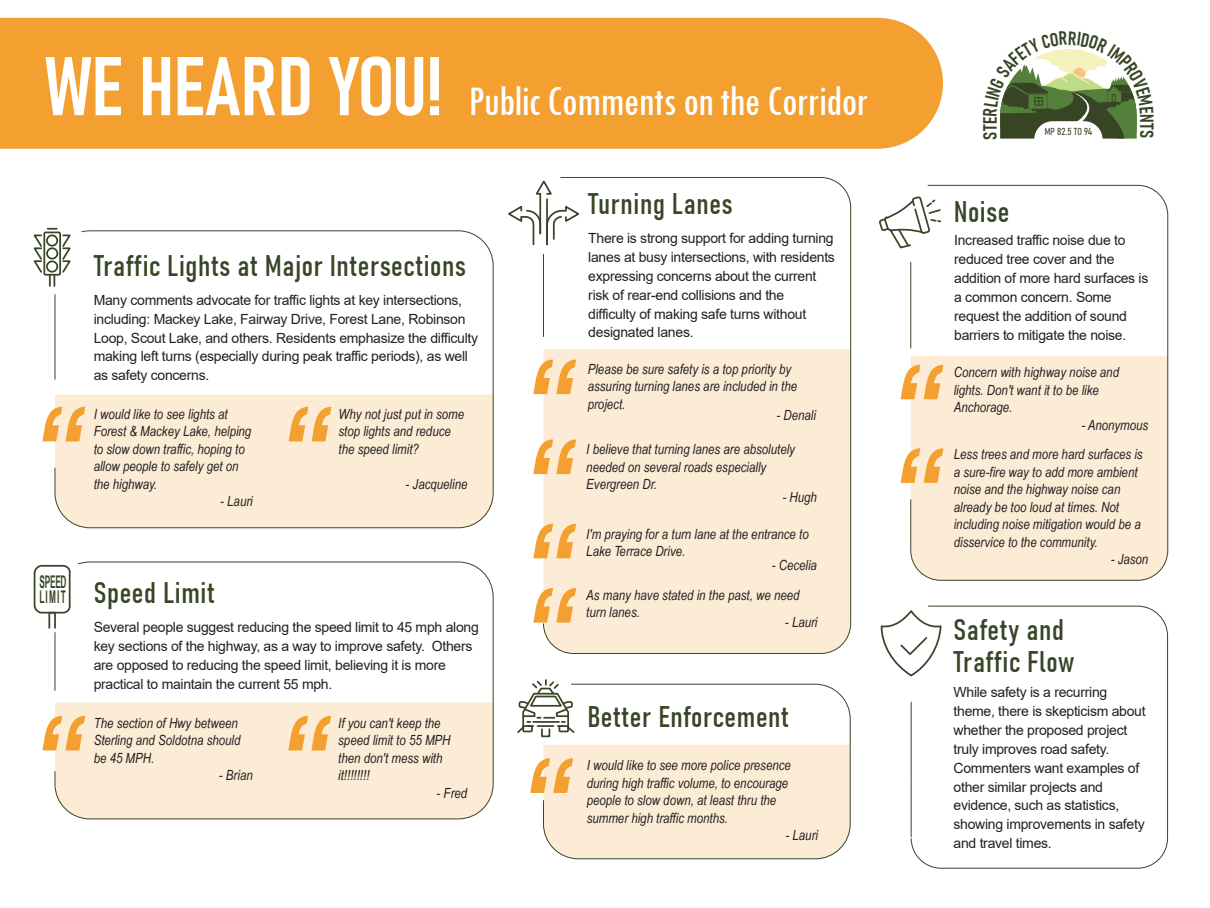
<style>
.page{position:relative;width:1210px;height:908px;background:#fff}
.page>*{position:absolute;margin:0;border:0;box-sizing:border-box;transform-origin:0 0}
.t1{font:italic 700 119.21px "Arial Narrow";color:#f4a031}
.t2{font:81.76px "Bahnschrift";color:#fff}
.t3{font:condensed 43.75px "Tw Cen";letter-spacing:-.02em;color:#fff}
.t4{font:29.75px/32.2px "Bahnschrift";letter-spacing:.02em;color:#384526}
.t5{font:19.18px "Bahnschrift";letter-spacing:.015em;color:#384525}
.t6{font:700 17.43px/15.1px "Arial Narrow";letter-spacing:.05em;color:#384526;scale:.58 1}
.t7{font:14px/18.9px "Arial";letter-spacing:-.02em;color:#231f20}
.t8{font:italic 14px/17.5px "Arial Narrow";color:#231f20}
.t9{font:10.11px "Bahnschrift";letter-spacing:.01em;color:#384525}
</style>
<div class="page">
<svg style="left:910px;top:185px;width:258px;height:395px"></svg>
<hr style="left:910px;top:262px;width:1px;height:86px;background:#384526">
<hr style="left:910px;top:499px;width:1px;height:51px;background:#384526">
<svg style="left:900px;top:364px;width:43px;height:35px;background:#f8c888"></svg>
<svg style="left:900px;top:448px;width:43px;height:34px"></svg>
<svg style="left:879px;top:195px;width:63px;height:54px"></svg>
<svg style="left:543px;top:683px;width:307px;height:175px"></svg>
<div style="left:0;top:18px;width:943px;height:131px;background:#f4a031"></div>
<div style="left:55px;top:394px;width:438px;height:133px;background:#fcecd6"></div>
<div style="left:55px;top:702px;width:438px;height:116px;background:#fcecd6"></div>
<svg style="left:33px;top:228px;width:38px;height:58px"></svg>
<div style="left:55px;top:561px;width:438px;height:257px;border:1px solid #384526;border-radius:35px"></div>
<div style="left:16px;top:555px;width:77px;height:77px;background:#fff;border-radius:50%"></div>
<svg style="left:33px;top:564px;width:37px;height:50px"></svg>
<div style="left:48px;top:611px;width:8px;height:17px;border:2px solid #384526"></div>
<svg style="left:543px;top:177px;width:308px;height:476px"></svg>
<hr style="left:543px;top:254px;width:1px;height:83px;background:#384526">
<svg style="left:533px;top:359px;width:43px;height:35px;background:#f8c787"></svg>
<svg style="left:533px;top:439px;width:43px;height:35px;background:#f8c787"></svg>
<svg style="left:533px;top:523px;width:43px;height:35px;background:#f8c888"></svg>
<svg style="left:533px;top:587px;width:43px;height:35px;background:#f8c889"></svg>
<svg style="left:517px;top:679px;width:59px;height:55px"></svg>
<div style="left:541px;top:728px;width:9px;height:9px;border:2px solid #384526"></div>
<svg style="left:910px;top:605px;width:258px;height:263px"></svg>
<hr style="left:911px;top:701px;width:1px;height:81px;background:#384526">
<hr style="left:911px;top:782px;width:1px;height:54px;background:#384526">
<svg style="left:880px;top:608px;width:62px;height:69px"></svg>
<hr style="left:539px;top:194px;width:2px;height:39px;background:#384526">
<hr style="left:546px;top:199px;width:2px;height:45px;background:#384526">
<svg style="left:535px;top:178px;width:19px;height:18px"></svg>
<svg style="left:508px;top:204px;width:74px;height:42px"></svg>
<svg style="left:1000px;top:49px;width:137px;height:90px"></svg>
<h2 class="t2" style="left:45px;top:24px;width:399px">WE HEARD YOU!</h2>
<h3 class="t3" style="left:469px;top:75px;width:401px">Public Comments on the Corridor</h3>
<h1 class="t1" style="left:30px;top:360px;width:50px">“</h1>
<h3 class="t4" style="left:94px;top:247px;width:374px">Traffic Lights at Major Intersections</h3>
<p class="t7" style="left:94px;top:290px;width:386px">Many comments advocate for traffic lights at key intersections, including: Mackey Lake, Fairway Drive, Forest Lane, Robinson Loop, Scout Lake, and others. Residents emphasize the difficulty making left turns (especially during peak traffic periods), as well as safety concerns.</p>
<p class="t8" style="left:94px;top:404px;width:159px">I would like to see lights at<br>Forest &amp; Mackey Lake, helping to slow down traffic, hoping to allow people to safely get on the highway.</p>
<h1 class="t1" style="left:276px;top:360px;width:50px">“</h1>
<p class="t8" style="left:338px;top:404px;width:127px">Why not just put in some stop lights and reduce the speed limit?</p>
<p class="t8" style="left:405px;top:474px;width:63px">- Jacqueline</p>
<p class="t8" style="left:220px;top:492px;width:34px">- Lauri</p>
<p class="t6" style="left:39px;top:573px;width:48px">SPEED<br>LIMIT</p>
<h1 class="t1" style="left:30px;top:669px;width:50px">“</h1>
<h3 class="t4" style="left:94px;top:574px;width:123px">Speed Limit</h3>
<p class="t7" style="left:94px;top:617px;width:386px">Several people suggest reducing the speed limit to 45 mph along key sections of the highway, as a way to improve safety. Others are opposed to reducing the speed limit, believing it is more practical to maintain the current 55 mph.</p>
<p class="t8" style="left:94px;top:713px;width:148px">The section of Hwy between<br>Sterling and Soldotna should be 45 MPH.</p>
<h1 class="t1" style="left:276px;top:669px;width:50px">“</h1>
<p class="t8" style="left:338px;top:713px;width:114px">If you can't keep the speed limit to 55 MPH then don't mess with it!!!!!!!!</p>
<p class="t8" style="left:219px;top:766px;width:35px">- Brian</p>
<p class="t8" style="left:436px;top:783px;width:32px">- Fred</p>
<h3 class="t4" style="left:588px;top:185px;width:146px">Turning Lanes</h3>
<p class="t7" style="left:588px;top:228px;width:248px">There is strong support for adding turning lanes at busy intersections, with residents expressing concerns about the current risk of rear-end collisions and the difficulty of making safe turns without designated lanes.</p>
<p class="t8" style="left:588px;top:360px;width:211px">Please be sure safety is a top priority by assuring turning lanes are included in the project.</p>
<p class="t8" style="left:776px;top:406px;width:41px">- Denali</p>
<p class="t8" style="left:586px;top:440px;width:210px">I believe that turning lanes are absolutely needed on several roads especially<br>Evergreen Dr.</p>
<p class="t8" style="left:782px;top:488px;width:36px">- Hugh</p>
<p class="t8" style="left:586px;top:524px;width:224px">I'm praying for a turn lane at the entrance to<br>Lake Terrace Drive.</p>
<p class="t8" style="left:586px;top:549px;width:232px;line-height:30.4px;text-indent:185px">- Cecelia<br>As many have stated in the past, we need</p>
<p class="t8" style="left:586px;top:603px;width:55px">turn lanes.</p>
<p class="t8" style="left:785px;top:613px;width:34px">- Lauri</p>
<h1 class="t1" style="left:518px;top:711px;width:50px">“</h1>
<h3 class="t4" style="left:588px;top:697px;width:203px">Better Enforcement</h3>
<p class="t8" style="left:586px;top:756px;width:206px">I would like to see more police presence during high traffic volume, to encourage people to slow down, at least thru the summer high traffic months.</p>
<p class="t8" style="left:785px;top:826px;width:34px">- Lauri</p>
<h3 class="t5" style="left:975px;top:140px;width:24px;rotate:-90deg">STE</h3>
<h3 class="t5" style="left:1161px;top:114px;width:26px;rotate:90deg">NTS</h3>
<p class="t9" style="left:1044px;top:124px;width:49px">MP 82.5 TO 94</p>
<h3 class="t4" style="left:954px;top:193px;width:57px">Noise</h3>
<p class="t7" style="left:954px;top:230px;width:196px">Increased traffic noise due to reduced tree cover and the addition of more hard surfaces is a common concern. Some request the addition of sound barriers to mitigate the noise.</p>
<p class="t8" style="left:953px;top:363px;width:167px">Concern with highway noise and lights. Don't want it to be like<br>Anchorage.</p>
<p class="t8" style="left:953px;top:410px;width:196px;line-height:29.4px;text-indent:128px">- Anonymous<br>Less trees and more hard surfaces is</p>
<p class="t8" style="left:953px;top:463px;width:188px">a sure-fire way to add more ambient noise and the highway noise can already be too loud at times. Not including noise mitigation would be a disservice to the community.</p>
<p class="t8" style="left:1110px;top:550px;width:39px">- Jason</p>
<h3 class="t4" style="left:953px;top:610px;width:123px">Safety and<br>Traffic Flow</h3>
<p class="t7" style="left:953px;top:682px;width:194px">While safety is a recurring theme, there is skepticism about whether the proposed project truly improves road safety.<br>Commenters want examples of other similar projects and evidence, such as statistics, showing improvements in safety and travel times.</p>
</div>
